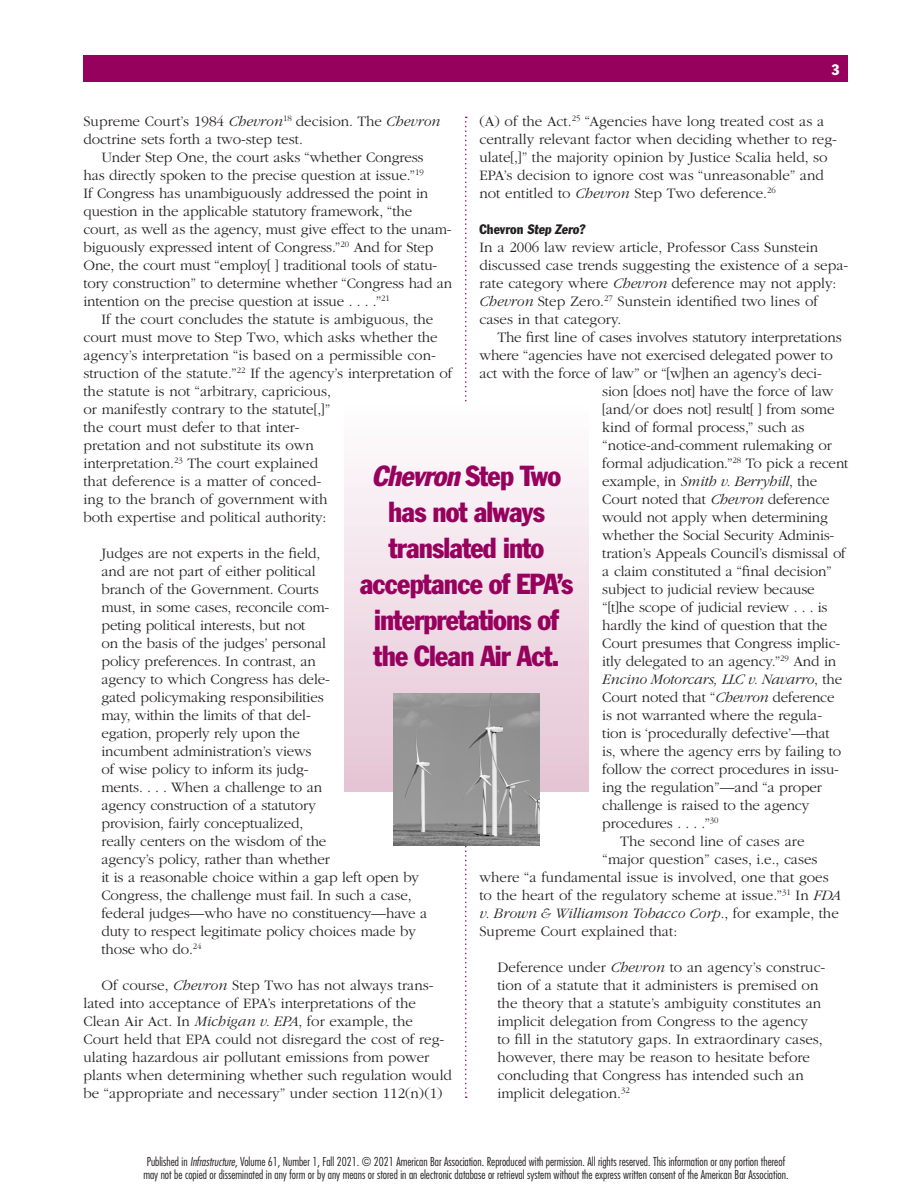
<style>
.page{position:relative;width:918px;height:1188px;background:#fff}
.page>*{position:absolute;margin:0;border:0;box-sizing:border-box;transform-origin:0 0}
.t1{font:condensed 28.5px/36px "Franklin Gothic Std";letter-spacing:-.03em;color:#97015e;text-align:center}
.t2{font:300 15px/18px "ITC Garamond Std";letter-spacing:-.01em;color:#231f20}
.t3{font:italic 300 15px "ITC Garamond Std";letter-spacing:-.01em;color:#231f20}
.t4{font:condensed 15px "Franklin Gothic Std";color:#fff}
.t5{font:condensed 13.5px "Franklin Gothic Std";color:#231f20}
.t6{font:300 condensed 12px/13.5px "Futura Std";color:#231f20}
.s1{font-style:italic}
.s2{font-style:normal}
</style>
<div class="page">
<div style="left:83px;top:56px;width:765px;height:26px;background:#97015e"></div>
<svg style="left:465px;top:117px;width:2px;height:981px"></svg>
<div style="left:344px;top:404px;width:245px;height:388px;background:linear-gradient(to bottom,#fefdfe,#e5c4d4)"></div>
<img style="left:394px;top:693px;width:145px;height:153px">
<p class="t4" style="left:831px;top:60px;width:10px">3</p>
<p class="t2" style="left:479px;top:112px;width:359px">(A) of the Act.<sup>25</sup> “Agencies have long treated cost as a centrally relevant factor when deciding whether to reg&shy;ulate[,]” the majority opinion by Justice Scalia held, so EPA’s decision to ignore cost was “unreasonable” and not entitled to <span class="s1">Chevron</span> Step Two deference.<sup>26</sup></p>
<p class="t5" style="left:479px;top:221px;width:109px">Chevron Step Zero?</p>
<p class="t2" style="left:479px;top:238px;width:370px">In a 2006 law review article, Professor Cass Sunstein discussed case trends suggesting the existence of a sepa&shy;rate category where <span class="s1">Chevron</span> deference may not apply:<br><span class="s1">Chevron</span> Step Zero.<sup>27</sup> Sunstein identified two lines of cases in that category.</p>
<p class="t2" style="left:497px;top:328px;width:346px">The first line of cases involves statutory interpretations</p>
<p class="t2" style="left:479px;top:346px;width:355px">where “agencies have not exercised delegated power to</p>
<p class="t2" style="left:479px;top:364px;width:344px">act with the force of law” or “[w]hen an agency’s deci-</p>
<p class="t2" style="left:602px;top:382px;width:233px">sion [does not] have the force of law</p>
<p class="t2" style="left:602px;top:400px;width:234px">[and/or does not] result[ ] from some</p>
<p class="t2" style="left:602px;top:418px;width:204px">kind of formal process,” such as</p>
<p class="t2" style="left:602px;top:436px;width:231px">“notice-and-comment rulemaking or</p>
<p class="t2" style="left:602px;top:454px;width:248px">formal adjudication.”<sup>28</sup> To pick a recent</p>
<p class="t3" style="left:602px;top:473px;width:216px"><span class="s2">example, in</span> Smith v. Berryhill<span class="s2">, the</span></p>
<p class="t2" style="left:602px;top:490px;width:229px">Court noted that <span class="s1">Chevron</span> deference</p>
<p class="t2" style="left:602px;top:508px;width:227px">would not apply when determining</p>
<p class="t2" style="left:602px;top:526px;width:234px">whether the Social Security Adminis-</p>
<p class="t2" style="left:602px;top:544px;width:245px">tration’s Appeals Council’s dismissal of</p>
<p class="t2" style="left:602px;top:562px;width:231px">a claim constituted a “final decision”</p>
<p class="t2" style="left:602px;top:580px;width:214px">subject to judicial review because</p>
<p class="t2" style="left:602px;top:598px;width:227px">“[t]he scope of judicial review . . . is</p>
<p class="t2" style="left:602px;top:616px;width:227px">hardly the kind of question that the</p>
<p class="t2" style="left:602px;top:634px;width:239px">Court presumes that Congress implic-</p>
<p class="t2" style="left:602px;top:652px;width:235px">itly delegated to an agency.”<sup>29</sup> And in</p>
<p class="t3" style="left:602px;top:671px;width:241px">Encino Motorcars, LLC v. Navarro<span class="s2">, the</span></p>
<p class="t2" style="left:602px;top:688px;width:234px">Court noted that “<span class="s1">Chevron</span> deference</p>
<p class="t2" style="left:602px;top:706px;width:221px">is not warranted where the regula-</p>
<p class="t2" style="left:602px;top:724px;width:229px">tion is ‘procedurally defective’—that</p>
<p class="t2" style="left:602px;top:742px;width:240px">is, where the agency errs by failing to</p>
<p class="t2" style="left:602px;top:760px;width:238px">follow the correct procedures in issu-</p>
<p class="t2" style="left:602px;top:778px;width:221px">ing the regulation”—and “a proper</p>
<p class="t2" style="left:602px;top:796px;width:208px">challenge is raised to the agency</p>
<p class="t2" style="left:602px;top:814px;width:118px">procedures . . . .”<sup>30</sup></p>
<p class="t2" style="left:620px;top:832px;width:186px">The second line of cases are</p>
<p class="t2" style="left:602px;top:850px;width:217px">“major question” cases, i.e., cases</p>
<p class="t2" style="left:479px;top:868px;width:351px">where “a fundamental issue is involved, one that goes</p>
<p class="t2" style="left:479px;top:886px;width:363px">to the heart of the regulatory scheme at issue.”<sup>31</sup> In <span class="s1">FDA</span></p>
<p class="t3" style="left:479px;top:905px;width:361px">v. Brown &amp; Williamson Tobacco Corp.<span class="s2">, for example, the</span></p>
<p class="t2" style="left:479px;top:922px;width:199px">Supreme Court explained that:</p>
<p class="t2" style="left:497px;top:958px;width:329px">Deference under <span class="s1">Chevron</span> to an agency’s construc&shy;tion of a statute that it administers is premised on the theory that a statute’s ambiguity constitutes an implicit delegation from Congress to the agency<br>to fill in the statutory gaps. In extraordinary cases, however, there may be reason to hesitate before concluding that Congress has intended such an implicit delegation.<sup>32</sup></p>
<p class="t2" style="left:83px;top:112px;width:359px">Supreme Court’s 1984 <span class="s1">Chevron</span><sup>18</sup> decision. The <span class="s1">Chevron </span>doctrine sets forth a two-step test.</p>
<p class="t2" style="left:83px;top:148px;width:370px;text-indent:18px">Under Step One, the court asks “whether Congress<br>has directly spoken to the precise question at issue.”<sup>19<br></sup>If Congress has unambiguously addressed the point in question in the applicable statutory framework, “the court, as well as the agency, must give effect to the unam&shy;biguously expressed intent of Congress.”<sup>20</sup> And for Step One, the court must “employ[ ] traditional tools of statu&shy;tory construction” to determine whether “Congress had an intention on the precise question at issue . . . .”<sup>21</sup></p>
<p class="t2" style="left:83px;top:310px;width:371px;text-indent:18px">If the court concludes the statute is ambiguous, the court must move to Step Two, which asks whether the agency’s interpretation “is based on a permissible con&shy;struction of the statute.”<sup>22</sup> If the agency’s interpretation of the statute is not “arbitrary, capricious,<br>or manifestly contrary to the statute[,]”<br>the court must defer to that inter-<br>pretation and not substitute its own<br>interpretation.<sup>23</sup> The court explained<br>that deference is a matter of conced-<br>ing to the branch of government with<br>both expertise and political authority:</p>
<p class="t2" style="left:101px;top:544px;width:327px">Judges are not experts in the field,<br>and are not part of either political<br>branch of the Government. Courts<br>must, in some cases, reconcile com-<br>peting political interests, but not<br>on the basis of the judges’ personal<br>policy preferences. In contrast, an<br>agency to which Congress has dele-<br>gated policymaking responsibilities<br>may, within the limits of that del-<br>egation, properly rely upon the<br>incumbent administration’s views<br>of wise policy to inform its judg-<br>ments. . . . When a challenge to an<br>agency construction of a statutory<br>provision, fairly conceptualized,<br>really centers on the wisdom of the<br>agency’s policy, rather than whether<br>it is a reasonable choice within a gap left open by Congress, the challenge must fail. In such a case, federal judges—who have no constituency—have a duty to respect legitimate policy choices made by those who do.<sup>24</sup></p>
<p class="t2" style="left:83px;top:976px;width:370px;text-indent:18px">Of course, <span class="s1">Chevron</span> Step Two has not always trans&shy;lated into acceptance of EPA’s interpretations of the Clean Air Act. In <span class="s1">Michigan v. EPA</span>, for example, the Court held that EPA could not disregard the cost of reg&shy;ulating hazardous air pollutant emissions from power plants when determining whether such regulation would be “appropriate and necessary” under section 112(n)(1)</p>
<h1 class="t1" style="left:360px;top:458px;width:215px"><span class="s1">Chevron</span>S t e p Tw o has not always translated into acceptance of EPA’s interpretations of the Clean Air Act.</h1>
<p class="t6" style="left:143px;top:1154px;width:647px">Published in <span class="s1">Infrastructure</span>, Volume 61, Number 1, Fall 2021. © 2021 American Bar Association. Reproduced with permission. All rights reserved. This information or any portion thereof may not be copied or disseminated in any form or by any means or stored in an electronic database or retrieval system without the express written consent of the American Bar Association.</p>
</div>
